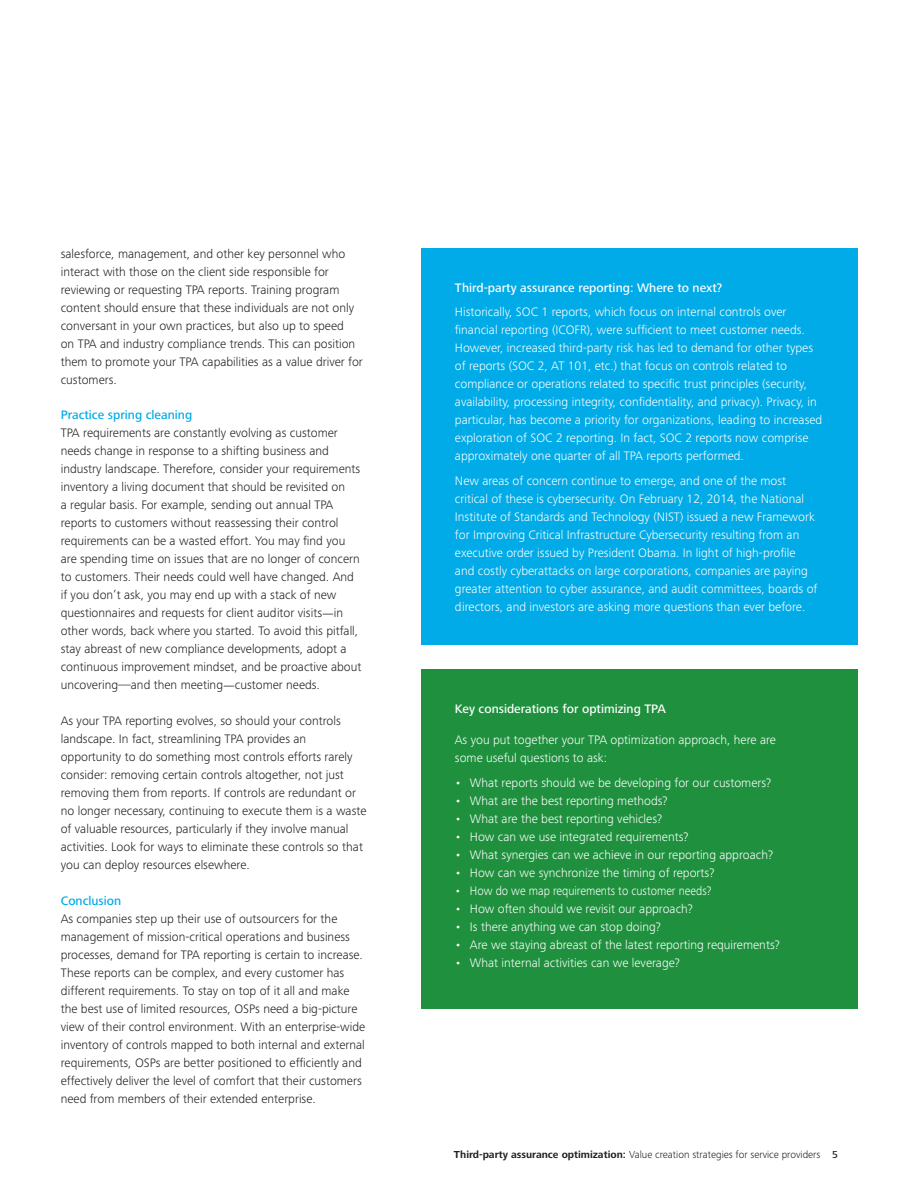
<style>
.page{position:relative;width:918px;height:1188px;background:#fff}
.page>*{position:absolute;margin:0;border:0;box-sizing:border-box;transform-origin:0 0}
.Subhead_styles_D_Sub{font:300 12.75px/18px "Frutiger Next Pro";color:#231f20}
.Subhead_styles_D_Sub-2{font:300 12.75px/18px "Frutiger Next Pro";color:#fff}
.Body_copy__8_5_12pt{font:300 12.75px/18px "Frutiger Next Pro";color:#231f20}
.Subhead_styles_D_Sub-3{font:500 12.75px "Frutiger Next Pro";color:#fff}
.Subhead_styles_D_Sub-4{font:300 12.75px "Frutiger Next Pro";color:#fff;scale:.92 1}
.Subhead_styles_D_Sub-5{font:500 12.75px "Frutiger Next Pro";color:#00abe7}
.t1{font:300 10.5px "Frutiger Next Pro";color:#231f20}
.s1{font-weight:500;color:#00abe7}
.s2{font-family:"Minion Pro";font-weight:500;color:#211d1e}
.s3{font-weight:700}
.s4{font-weight:500}
</style>
<div class="page">
<div style="left:421px;top:249px;width:436px;height:396px;background:#00abe7"></div>
<div style="left:421px;top:670px;width:436px;height:339px;background:#1f913e"></div>
<p class="Subhead_styles_D_Sub" style="left:61px;top:245px;width:304px">salesforce, management, and other key personnel who interact with those on the client side responsible for reviewing or requesting TPA reports. Training program content should ensure that these individuals are not only conversant in your own practices, but also up to speed<br>on TPA and industry compliance trends. This can position them to promote your TPA capabilities as a value driver for customers.</p>
<p class="Subhead_styles_D_Sub" style="left:61px;top:405px;width:302px"><span class="s1">Practice spring cleaning<br></span>TPA requirements are constantly evolving as customer needs change in response to a shifting business and industry landscape. Therefore, consider your requirements inventory a living document that should be revisited on<br>a regular basis. For example, sending out annual TPA reports to customers without reassessing their control requirements can be a wasted effort. You may find you are spending time on issues that are no longer of concern to customers. Their needs could well have changed. And if you don’t ask, you may end up with a stack of new questionnaires and requests for client auditor visits<span class="s2">—</span>in other words, back where you started. To avoid this pitfall, stay abreast of new compliance developments, adopt a continuous improvement mindset, and be proactive about uncovering—and then meeting<span class="s2">—</span>customer needs.</p>
<p class="Subhead_styles_D_Sub" style="left:61px;top:711px;width:307px">As your TPA reporting evolves, so should your controls landscape. In fact, streamlining TPA provides an opportunity to do something most controls efforts rarely consider: removing certain controls altogether, not just removing them from reports. If controls are redundant or no longer necessary, continuing to execute them is a waste of valuable resources, particularly if they involve manual activities. Look for ways to eliminate these controls so that you can deploy resources elsewhere.</p>
<p class="Subhead_styles_D_Sub-5" style="left:61px;top:893px;width:62px">Conclusion</p>
<p class="Body_copy__8_5_12pt" style="left:61px;top:909px;width:306px">As companies step up their use of outsourcers for the management of mission-critical operations and business processes, demand for TPA reporting is certain to increase.<br>These reports can be complex, and every customer has different requirements. To stay on top of it all and make the best use of limited resources, OSPs need a big-picture view of their control environment. With an enterprise-wide inventory of controls mapped to both internal and external requirements, OSPs are better positioned to efficiently and effectively deliver the level of comfort that their customers need from members of their extended enterprise.</p>
<p class="Subhead_styles_D_Sub-3" style="left:455px;top:280px;width:269px">Third-party assurance reporting: Where to next?</p>
<p class="Subhead_styles_D_Sub-2" style="left:455px;top:303px;width:369px">Historically, SOC 1 reports, which focus on internal controls over financial reporting (ICOFR), were sufficient to meet customer needs.<br>However, increased third-party risk has led to demand for other types of reports (SOC 2, AT 101, etc.) that focus on controls related to compliance or operations related to specific trust principles (security, availability, processing integrity, confidentiality, and privacy). Privacy, in particular, has become a priority for organizations, leading to increased exploration of SOC 2 reporting. In fact, SOC 2 reports now comprise approximately one quarter of all TPA reports performed.</p>
<p class="Subhead_styles_D_Sub-2" style="left:455px;top:472px;width:364px">New areas of concern continue to emerge, and one of the most critical of these is cybersecurity. On February 12, 2014, the National Institute of Standards and Technology (NIST) issued a new Framework for Improving Critical Infrastructure Cybersecurity resulting from an executive order issued by President Obama. In light of high-profile and costly cyberattacks on large corporations, companies are paying greater attention to cyber assurance, and audit committees, boards of directors, and investors are asking more questions than ever before.</p>
<p class="Subhead_styles_D_Sub-3" style="left:455px;top:701px;width:212px">Key considerations for optimizing TPA</p>
<p class="Subhead_styles_D_Sub-2" style="left:455px;top:731px;width:323px">As you put together your TPA optimization approach, here are some useful questions to ask:</p>
<p class="Subhead_styles_D_Sub-2" style="left:455px;top:774px;width:318px">• What reports should we be developing for our customers?</p>
<p class="Subhead_styles_D_Sub-2" style="left:455px;top:792px;width:214px">• What are the best reporting methods?</p>
<p class="Subhead_styles_D_Sub-2" style="left:455px;top:810px;width:209px">• What are the best reporting vehicles?</p>
<p class="Subhead_styles_D_Sub-2" style="left:455px;top:828px;width:235px">• How can we use integrated requirements?</p>
<p class="Subhead_styles_D_Sub-2" style="left:455px;top:846px;width:320px">• What synergies can we achieve in our reporting approach?</p>
<p class="Subhead_styles_D_Sub-2" style="left:455px;top:864px;width:261px">• How can we synchronize the timing of reports?</p>
<p class="Subhead_styles_D_Sub-4" style="left:455px;top:883px;width:280px">• How do we map requirements to customer needs?</p>
<p class="Subhead_styles_D_Sub-2" style="left:455px;top:900px;width:239px">• How often should we revisit our approach?</p>
<p class="Subhead_styles_D_Sub-2" style="left:455px;top:918px;width:207px">• Is there anything we can stop doing?</p>
<p class="Subhead_styles_D_Sub-2" style="left:455px;top:936px;width:326px">• Are we staying abreast of the latest reporting requirements?</p>
<p class="Subhead_styles_D_Sub-2" style="left:455px;top:954px;width:226px">• What internal activities can we leverage?</p>
<p class="t1" style="left:454px;top:1148px;width:386px"><span class="s3">Third-party assurance optimization:</span> Value creation strategies for service providers <span class="s4">5</span></p>
</div>
